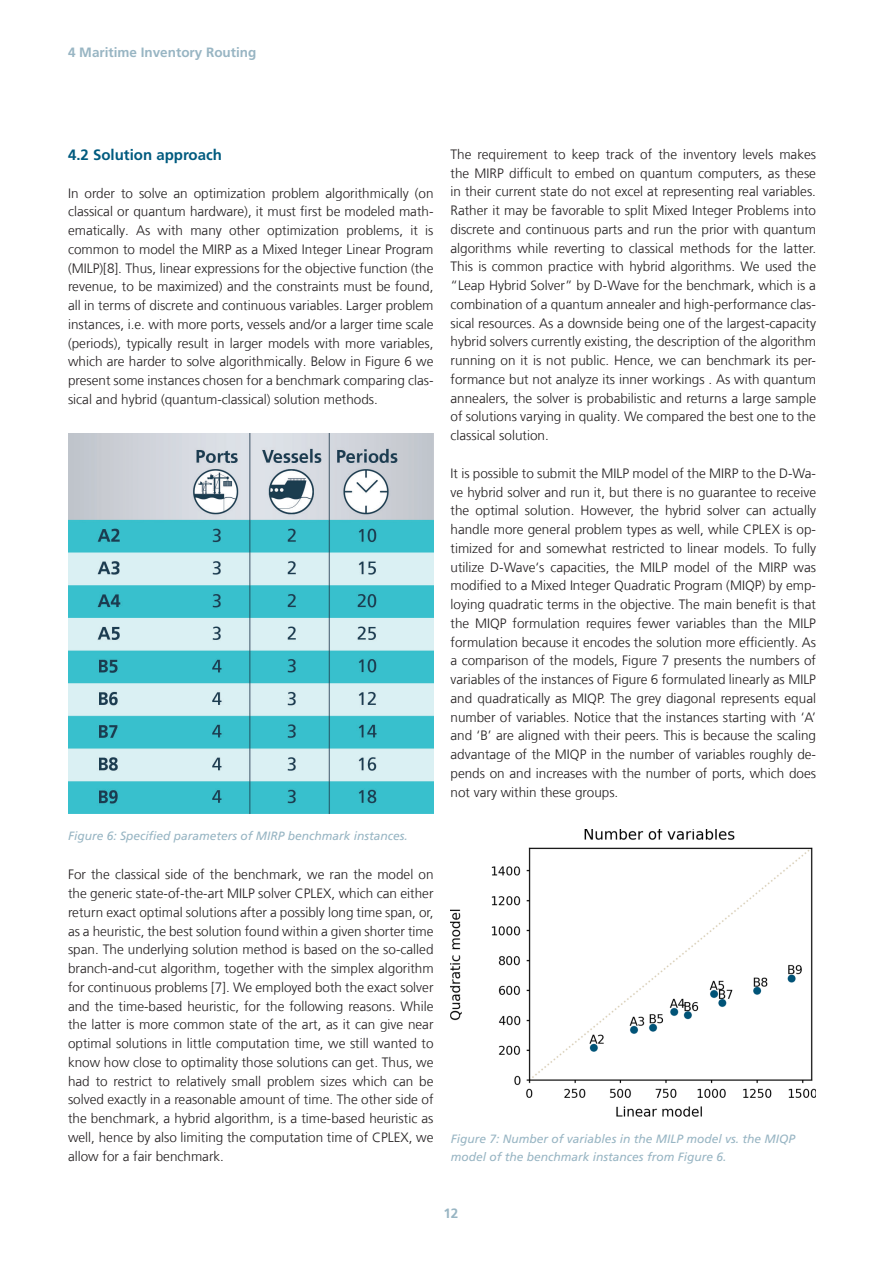
<style>
.page{position:relative;width:893px;height:1263px;background:#fff}
.page>*{position:absolute;margin:0;border:0;box-sizing:border-box;transform-origin:0 0}
.Zwischenüberschriften{font:700 15px "Frutiger LT Com";color:#005b7f}
.Fliesstext_schwarz{font:300 13.5px/18.8px "Frutiger LT Com";color:#231f20;text-align:justify}
.Kolumnentitel{font:700 13.5px "Frutiger LT Com";color:#98b5c3}
.Abbildungsunterschriften{font:italic 12px/18.8px "Frutiger LT Com";color:#98b5c3}
.Tabellenunterschriften{font:italic 12px "Frutiger LT Com";color:#97b5c3}
</style>
<div class="page">
<img style="left:68px;top:434px;width:365px;height:379px">
<img style="left:451px;top:830px;width:365px;height:287px">
<p class="Kolumnentitel" style="left:68px;top:44px;width:190px">4 Maritime Inventory Routing</p>
<p class="Zwischenüberschriften" style="left:68px;top:146px;width:155px">4.2 Solution approach</p>
<p class="Fliesstext_schwarz" style="left:68px;top:184px;width:367px">In order to solve an optimization problem algorithmically (on classical or quantum hardware), it must first be modeled math&shy;ematically. As with many other optimization problems, it is common to model the MIRP as a Mixed Integer Linear Program (MILP)[8]. Thus, linear expressions for the objective function (the revenue, to be maximized) and the constraints must be found, all in terms of discrete and continuous variables. Larger problem instances, i.e. with more ports, vessels and/or a larger time scale (periods), typically result in larger models with more variables, which are harder to solve algorithmically. Below in Figure 6 we present some instances chosen for a benchmark comparing clas&shy;sical and hybrid (quantum-classical) solution methods.</p>
<p class="Tabellenunterschriften" style="left:68px;top:828px;width:341px">Figure 6: Specified parameters of MIRP benchmark instances.</p>
<p class="Fliesstext_schwarz" style="left:68px;top:865px;width:367px">For the classical side of the benchmark, we ran the model on the generic state-of-the-art MILP solver CPLEX, which can either return exact optimal solutions after a possibly long time span, or, as a heuristic, the best solution found within a given shorter time span. The underlying solution method is based on the so-called branch-and-cut algorithm, together with the simplex algorithm for continuous problems [7]. We employed both the exact solver and the time-based heuristic, for the following reasons. While the latter is more common state of the art, as it can give near optimal solutions in little computation time, we still wanted to know how close to optimality those solutions can get. Thus, we had to restrict to relatively small problem sizes which can be solved exactly in a reasonable amount of time. The other side of the benchmark, a hybrid algorithm, is a time-based heuristic as well, hence by also limiting the computation time of CPLEX, we allow for a fair benchmark.</p>
<p class="Fliesstext_schwarz" style="left:451px;top:145px;width:367px">The requirement to keep track of the inventory levels makes the MIRP difficult to embed on quantum computers, as these in their current state do not excel at representing real variables.<br>Rather it may be favorable to split Mixed Integer Problems into discrete and continuous parts and run the prior with quantum algorithms while reverting to classical methods for the latter.<br>This is common practice with hybrid algorithms. We used the “Leap Hybrid Solver” by D-Wave for the benchmark, which is a combination of a quantum annealer and high-performance clas&shy;sical resources. As a downside being one of the largest-capacity hybrid solvers currently existing, the description of the algorithm running on it is not public. Hence, we can benchmark its per&shy;formance but not analyze its inner workings . As with quantum annealers, the solver is probabilistic and returns a large sample of solutions varying in quality. We compared the best one to the classical solution.</p>
<p class="Fliesstext_schwarz" style="left:451px;top:464px;width:367px">It is possible to submit the MILP model of the MIRP to the D-Wa&shy;ve hybrid solver and run it, but there is no guarantee to receive the optimal solution. However, the hybrid solver can actually handle more general problem types as well, while CPLEX is op&shy;timized for and somewhat restricted to linear models. To fully utilize D-Wave‘s capacities, the MILP model of the MIRP was modified to a Mixed Integer Quadratic Program (MIQP) by emp&shy;loying quadratic terms in the objective. The main benefit is that the MIQP formulation requires fewer variables than the MILP formulation because it encodes the solution more efficiently. As a comparison of the models, Figure 7 presents the numbers of variables of the instances of Figure 6 formulated linearly as MILP and quadratically as MIQP. The grey diagonal represents equal number of variables. Notice that the instances starting with ‘A’ and ‘B’ are aligned with their peers. This is because the scaling advantage of the MIQP in the number of variables roughly de&shy;pends on and increases with the number of ports, which does not vary within these groups.</p>
<p class="Abbildungsunterschriften" style="left:451px;top:1129px;width:346px">Figure 7: Number of variables in the MILP model vs. the MIQP model of the benchmark instances from Figure 6.</p>
<p class="Kolumnentitel" style="left:443px;top:1205px;width:17px">12</p>
</div>
